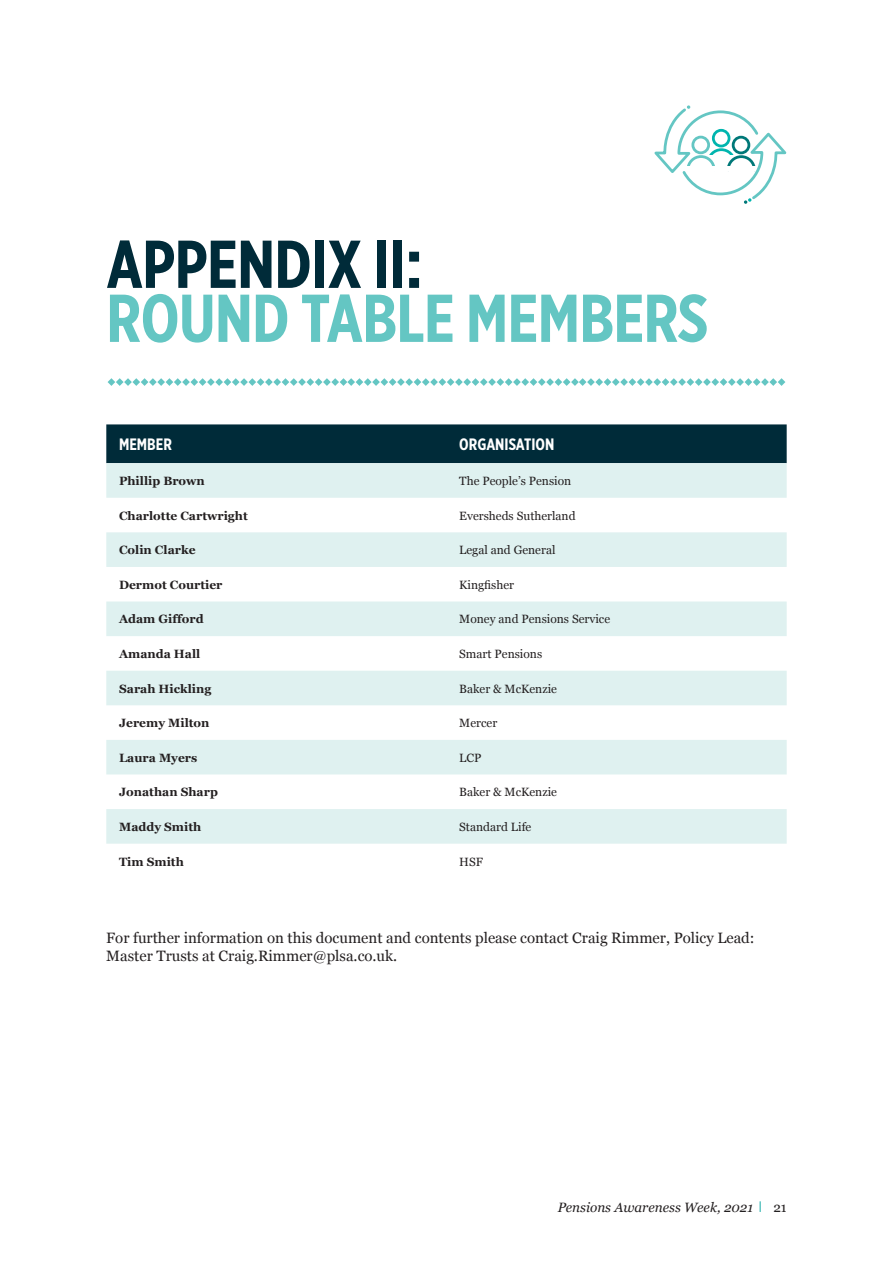
<style>
.page{position:relative;width:893px;height:1263px;background:#fff}
.page>*{position:absolute;margin:0;border:0;box-sizing:border-box;transform-origin:0 0}
.t1{font:700 67.5px "Gotham X Narrow";letter-spacing:-.01em;color:#64c6c3}
.t2{font:700 67.5px "Gotham X Narrow";letter-spacing:-.01em;color:#002b39}
.t3{font:700 16.5px "Gotham X Narrow";color:#fff}
.t4{font:15px/18.1px "Georgia";color:#231f20}
.t5{font:italic 13.5px "Georgia";color:#231f20}
.t6{font:13.5px "Georgia";color:#231f20}
.t7{font:12px "Georgia";color:#231f20}
.t8{font:700 12px "Georgia";color:#231f20}
</style>
<div class="page">
<div style="left:106px;top:424px;width:681px;height:39px;background:#002b39"></div>
<svg style="left:106px;top:463px;width:681px;height:381px;fill:#dff1f0"></svg>
<svg style="left:759px;top:1201px;width:2px;height:11px"></svg>
<svg style="left:654px;top:105px;width:133px;height:99px"></svg>
<svg style="left:108px;top:378px;width:677px;height:8px"></svg>
<p class="t2" style="left:106px;top:223px;width:318px">APPENDIX II:</p>
<p class="t1" style="left:106px;top:277px;width:603px">ROUND TABLE MEMBERS</p>
<p class="t3" style="left:119px;top:434px;width:54px">MEMBER</p>
<p class="t3" style="left:459px;top:434px;width:97px">ORGANISATION</p>
<p class="t8" style="left:119px;top:474px;width:87px">Phillip Brown</p>
<p class="t7" style="left:459px;top:472px;width:114px">The People’s Pension</p>
<p class="t8" style="left:119px;top:509px;width:130px">Charlotte Cartwright</p>
<p class="t7" style="left:459px;top:507px;width:118px">Eversheds Sutherland</p>
<p class="t8" style="left:119px;top:543px;width:78px">Colin Clarke</p>
<p class="t7" style="left:459px;top:541px;width:98px">Legal and General</p>
<p class="t8" style="left:119px;top:578px;width:105px">Dermot Courtier</p>
<p class="t7" style="left:459px;top:576px;width:56px">Kingfisher</p>
<p class="t8" style="left:119px;top:612px;width:86px">Adam Gifford</p>
<p class="t7" style="left:459px;top:610px;width:152px">Money and Pensions Service</p>
<p class="t8" style="left:119px;top:647px;width:83px">Amanda Hall</p>
<p class="t7" style="left:459px;top:645px;width:84px">Smart Pensions</p>
<p class="t8" style="left:119px;top:682px;width:94px">Sarah Hickling</p>
<p class="t7" style="left:459px;top:680px;width:99px">Baker &amp; McKenzie</p>
<p class="t8" style="left:119px;top:716px;width:92px">Jeremy Milton</p>
<p class="t7" style="left:459px;top:714px;width:40px">Mercer</p>
<p class="t8" style="left:119px;top:751px;width:80px">Laura Myers</p>
<p class="t7" style="left:459px;top:749px;width:24px">LCP</p>
<p class="t8" style="left:119px;top:785px;width:100px">Jonathan Sharp</p>
<p class="t7" style="left:459px;top:783px;width:99px">Baker &amp; McKenzie</p>
<p class="t8" style="left:119px;top:820px;width:84px">Maddy Smith</p>
<p class="t7" style="left:459px;top:818px;width:74px">Standard Life</p>
<p class="t8" style="left:119px;top:854px;width:66px">Tim Smith</p>
<p class="t7" style="left:459px;top:853px;width:25px">HSF</p>
<p class="t4" style="left:106px;top:928px;width:650px">For further information on this document and contents please contact Craig Rimmer, Policy Lead:<br>Master Trusts at Craig.Rimmer@plsa.co.uk.</p>
<p class="t5" style="left:558px;top:1199px;width:197px">Pensions Awareness Week, 2021</p>
<p class="t6" style="left:773px;top:1197px;width:15px">21</p>
</div>
